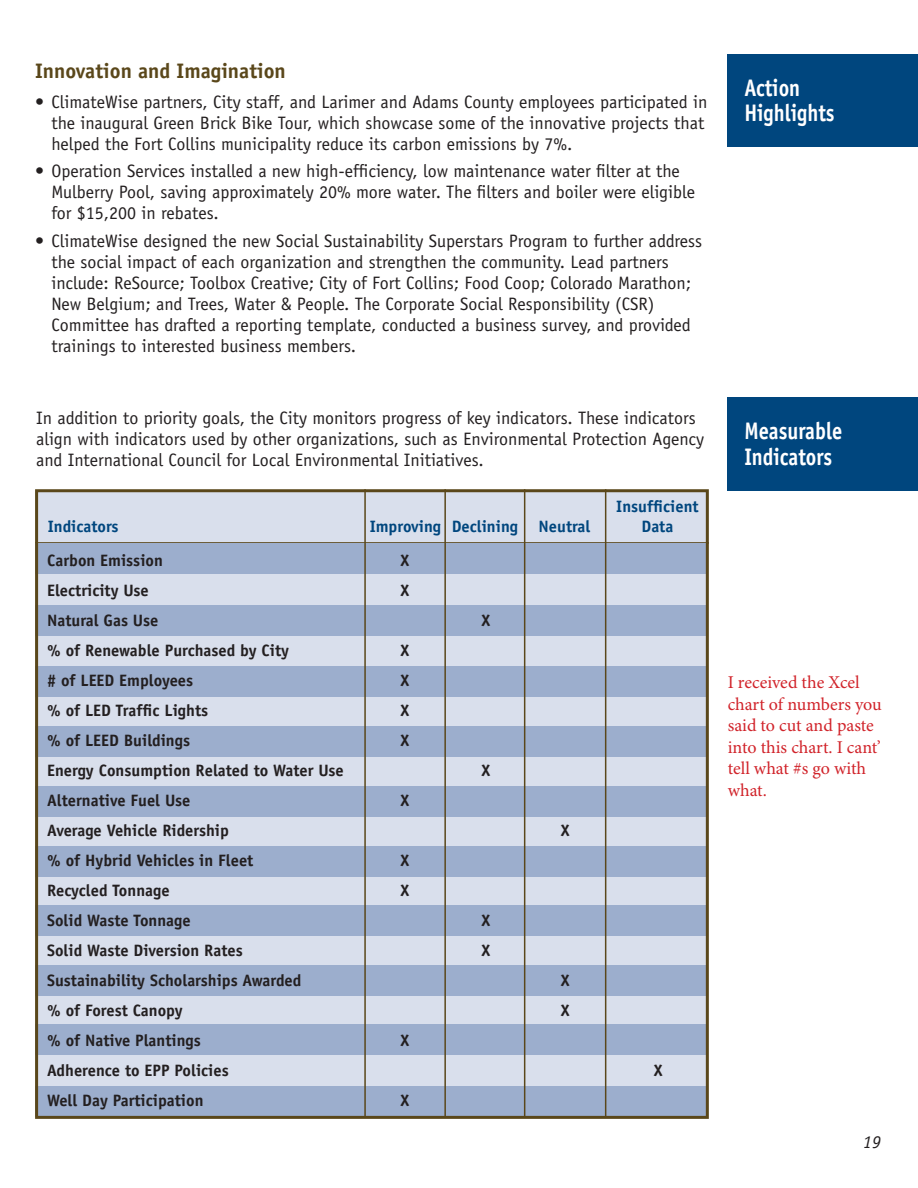
<style>
.page{position:relative;width:918px;height:1188px;background:#fff}
.page>*{position:absolute;margin:0;border:0;box-sizing:border-box;transform-origin:0 0}
.t1{font:700 24px/25.5px "Officina Sans";color:#fff;scale:.85 1}
.t2{font:700 21px "Officina Sans";color:#5a471a}
.t3{font:18px/21px "Officina Sans";color:#231f20}
.t4{font:18px/21.6px "Minion Pro";letter-spacing:-.005em;color:#d1232a}
.t5{font:italic 18px "Officina Sans";color:#231f20}
.t6{font:700 16.5px "Officina Sans";color:#231f20}
.t7{font:700 16.5px "Officina Sans";color:#00467e}
</style>
<div class="page">
<div style="left:728px;top:54px;width:190px;height:93px;background:#00467e"></div>
<div style="left:728px;top:397px;width:190px;height:93px;background:#00467e"></div>
<div style="left:35px;top:491px;width:671px;height:626px;background:#d9dfec"></div>
<hr style="left:35px;top:542px;width:674px;height:2px;background:#5a471a">
<div style="left:35px;top:543px;width:671px;height:31px;background:#9caecd"></div>
<div style="left:35px;top:605px;width:671px;height:31px;background:#9caecd"></div>
<div style="left:35px;top:666px;width:671px;height:31px;background:#9caecd"></div>
<div style="left:35px;top:726px;width:671px;height:31px;background:#9caecd"></div>
<div style="left:35px;top:786px;width:671px;height:31px;background:#9caecd"></div>
<div style="left:35px;top:846px;width:671px;height:30px;background:#9caecd"></div>
<div style="left:35px;top:905px;width:671px;height:31px;background:#9caecd"></div>
<div style="left:35px;top:965px;width:671px;height:31px;background:#9caecd"></div>
<div style="left:35px;top:1024px;width:671px;height:31px;background:#9caecd"></div>
<div style="left:35px;top:1086px;width:671px;height:31px;background:#9caecd"></div>
<hr style="left:364px;top:489px;width:2px;height:628px;background:#5a471a">
<hr style="left:444px;top:489px;width:2px;height:628px;background:#5a471a">
<hr style="left:524px;top:489px;width:1px;height:628px;background:#5a471a">
<hr style="left:605px;top:489px;width:1px;height:628px;background:#5a471a">
<div style="left:35px;top:489px;width:674px;height:630px;border:3px solid #5a471a"></div>
<p class="t2" style="left:35px;top:58px;width:252px">Innovation and Imagination</p>
<p class="t3" style="left:52px;top:91px;width:657px;text-indent:-17px">• ClimateWise partners, City staff, and Larimer and Adams County employees participated in the inaugural Green Brick Bike Tour, which showcase some of the innovative projects that helped the Fort Collins municipality reduce its carbon emissions by 7%.</p>
<p class="t3" style="left:52px;top:161px;width:645px;text-indent:-17px">• Operation Services installed a new high-efficiency, low maintenance water filter at the<br>Mulberry Pool, saving approximately 20% more water. The filters and boiler were eligible for $15,200 in rebates.</p>
<p class="t3" style="left:52px;top:230px;width:652px;text-indent:-17px">• ClimateWise designed the new Social Sustainability Superstars Program to further address the social impact of each organization and strengthen the community. Lead partners include: ReSource; Toolbox Creative; City of Fort Collins; Food Coop; Colorado Marathon; New Belgium; and Trees, Water &amp; People. The Corporate Social Responsibility (CSR)<br>Committee has drafted a reporting template, conducted a business survey, and provided trainings to interested business members.</p>
<h1 class="t1" style="left:744px;top:74px;width:108px">Action<br>Highlights</h1>
<p class="t3" style="left:36px;top:407px;width:669px">In addition to priority goals, the City monitors progress of key indicators. These indicators align with indicators used by other organizations, such as Environmental Protection Agency and International Council for Local Environmental Initiatives.</p>
<p class="t7" style="left:616px;top:496px;width:84px">Insufficient</p>
<p class="t7" style="left:48px;top:516px;width:72px">Indicators</p>
<p class="t7" style="left:370px;top:516px;width:222px">Improving Declining Neutral</p>
<p class="t7" style="left:642px;top:516px;width:33px">Data</p>
<p class="t6" style="left:47px;top:550px;width:117px">Carbon Emission</p>
<p class="t6" style="left:400px;top:550px;width:10px">X</p>
<p class="t6" style="left:47px;top:580px;width:103px">Electricity Use</p>
<p class="t6" style="left:400px;top:580px;width:10px">X</p>
<p class="t6" style="left:47px;top:610px;width:113px">Natural Gas Use</p>
<p class="t6" style="left:481px;top:610px;width:10px">X</p>
<p class="t6" style="left:47px;top:640px;width:244px">% of Renewable Purchased by City</p>
<p class="t6" style="left:400px;top:640px;width:10px">X</p>
<p class="t6" style="left:47px;top:670px;width:148px"># of LEED Employees</p>
<p class="t6" style="left:400px;top:670px;width:10px">X</p>
<p class="t6" style="left:47px;top:700px;width:163px">% of LED Traffic Lights</p>
<p class="t6" style="left:400px;top:700px;width:10px">X</p>
<p class="t6" style="left:47px;top:730px;width:144px">% of LEED Buildings</p>
<p class="t6" style="left:400px;top:730px;width:10px">X</p>
<p class="t6" style="left:47px;top:760px;width:298px">Energy Consumption Related to Water Use</p>
<p class="t6" style="left:481px;top:760px;width:10px">X</p>
<p class="t6" style="left:47px;top:790px;width:145px">Alternative Fuel Use</p>
<p class="t6" style="left:400px;top:790px;width:10px">X</p>
<p class="t6" style="left:47px;top:820px;width:183px">Average Vehicle Ridership</p>
<p class="t6" style="left:561px;top:820px;width:10px">X</p>
<p class="t6" style="left:47px;top:850px;width:208px">% of Hybrid Vehicles in Fleet</p>
<p class="t6" style="left:400px;top:850px;width:10px">X</p>
<p class="t6" style="left:47px;top:880px;width:124px">Recycled Tonnage</p>
<p class="t6" style="left:400px;top:880px;width:10px">X</p>
<p class="t6" style="left:47px;top:910px;width:145px">Solid Waste Tonnage</p>
<p class="t6" style="left:481px;top:910px;width:10px">X</p>
<p class="t6" style="left:47px;top:940px;width:197px">Solid Waste Diversion Rates</p>
<p class="t6" style="left:481px;top:940px;width:10px">X</p>
<p class="t6" style="left:47px;top:970px;width:256px">Sustainability Scholarships Awarded</p>
<p class="t6" style="left:561px;top:970px;width:10px">X</p>
<p class="t6" style="left:47px;top:1000px;width:137px">% of Forest Canopy</p>
<p class="t6" style="left:561px;top:1000px;width:10px">X</p>
<p class="t6" style="left:47px;top:1030px;width:155px">% of Native Plantings</p>
<p class="t6" style="left:400px;top:1030px;width:10px">X</p>
<p class="t6" style="left:47px;top:1060px;width:183px">Adherence to EPP Policies</p>
<p class="t6" style="left:654px;top:1060px;width:10px">X</p>
<p class="t6" style="left:47px;top:1090px;width:158px">Well Day Participation</p>
<p class="t6" style="left:400px;top:1090px;width:10px">X</p>
<h1 class="t1" style="left:744px;top:418px;width:117px">Measurable<br>Indicators</h1>
<p class="t4" style="left:728px;top:672px;width:156px">I received the Xcel chart of numbers you said to cut and paste into this chart. I cant’ tell what #s go with what.</p>
<p class="t5" style="left:863px;top:1131px;width:19px">19</p>
</div>
